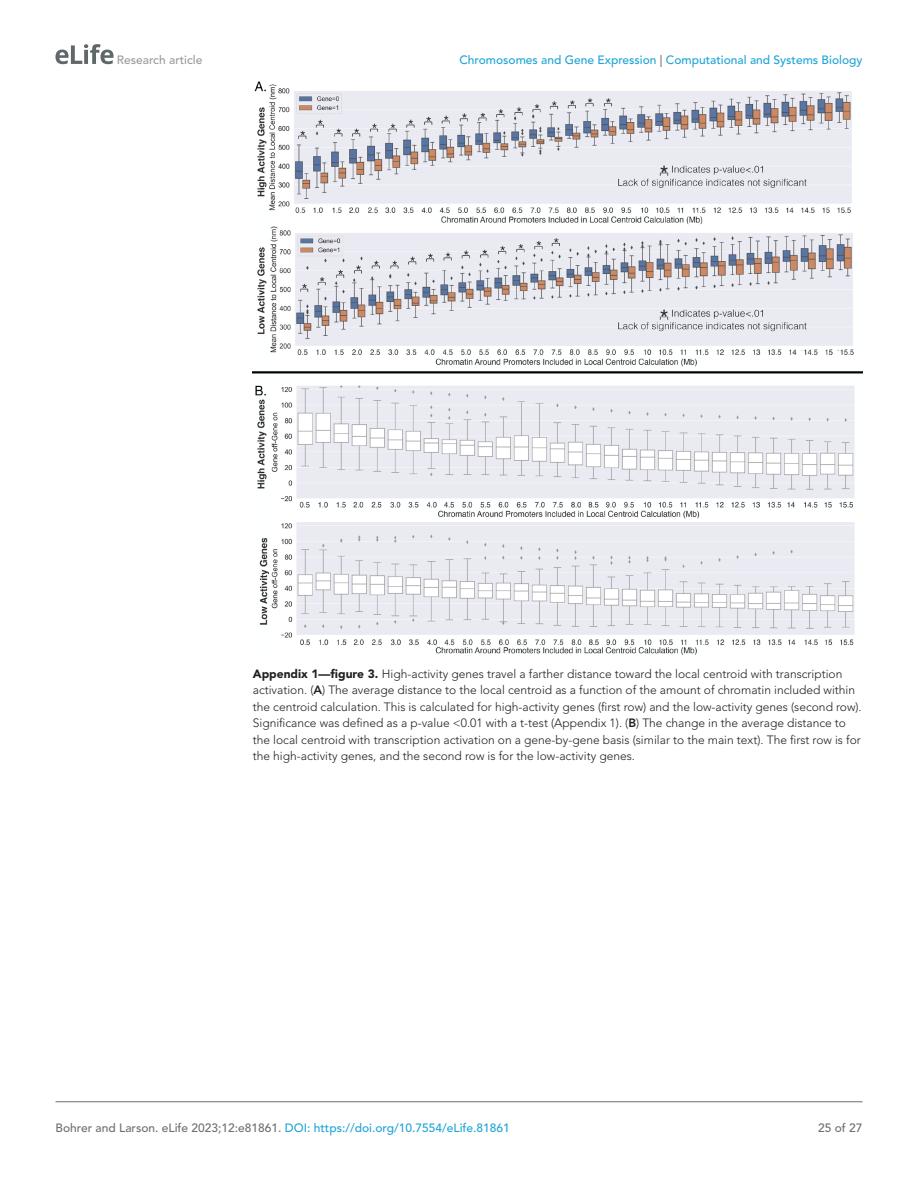
<style>
.page{position:relative;width:918px;height:1188px;background:#fff}
.page>*{position:absolute;margin:0;border:0;box-sizing:border-box;transform-origin:0 0}
.t1{font:300 12px/16.5px "Avenir LT Std";color:#231f20}
.t2{font:500 12px "Avenir LT Std";color:#1ea4d7}
.t3{font:500 12px "Avenir LT Std";color:#9a9a9a}
.t4{font:500 12px "Avenir LT Std";color:#6e6e70}
.s1{color:#6e6e70}
.s2{font-weight:900}
.s3{font-weight:800}
</style>
<div class="page">
<svg style="left:55px;top:44px;width:59px;height:20px"></svg>
<hr style="left:56px;top:1101px;width:806px;height:1px;background:#6e6e70">
<img style="left:253px;top:81px;width:609px;height:574px">
<p class="t3" style="left:117px;top:53px;width:87px">Research article</p>
<p class="t2" style="left:459px;top:53px;width:405px">Chromosomes and Gene Expression <span class="s1">|</span> Computational and Systems Biology</p>
<p class="t1" style="left:253px;top:666px;width:610px"><span class="s2">Appendix 1—figure 3.</span> High-activity genes travel a farther distance toward the local centroid with transcription activation. (<span class="s3">A</span>) The average distance to the local centroid as a function of the amount of chromatin included within the centroid calculation. This is calculated for high-activity genes (first row) and the low-activity genes (second row).<br>Significance was defined as a p-value &lt;0.01 with a t-test (Appendix 1). (<span class="s3">B</span>) The change in the average distance to the local centroid with transcription activation on a gene-by-gene basis (similar to the main text). The first row is for the high-activity genes, and the second row is for the low-activity genes.</p>
<p class="t2" style="left:56px;top:1121px;width:456px"><span class="s1">Bohrer and Larson. eLife 2023;12:e81861.</span> DOI: https://doi.org/10.7554/eLife.81861</p>
<p class="t4" style="left:818px;top:1121px;width:46px">25 of 27</p>
</div>
